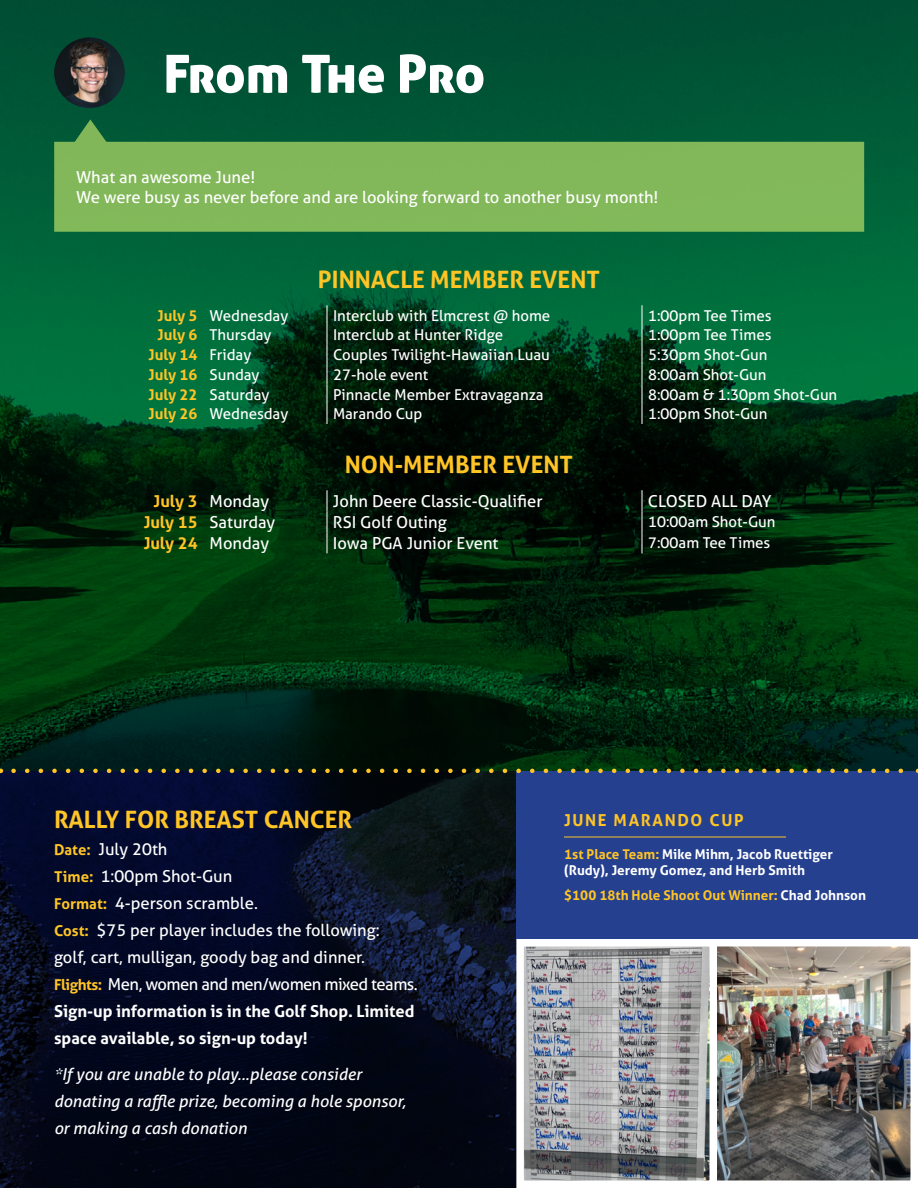
<style>
.page{position:relative;width:918px;height:1188px;background:#fff}
.page>*{position:absolute;margin:0;border:0;box-sizing:border-box;transform-origin:0 0}
.t1{font:52.5px "Aller Display";letter-spacing:-.02em;color:#fff}
.t2{font:700 24px "Aller";color:#ffc425}
.t3{font:16.5px/27px "Aller";color:#fff}
.t4{font:italic 16.5px/27px "Aller";color:#fff}
.t5{font:700 16.5px "Aller";letter-spacing:.1em;color:#ffc425}
.t6{font:15px "Aller";color:#fff}
.t7{font:700 15px "Aller";color:#ffc425}
.t8{font:700 13.5px/16.2px "Aller";color:#fff}
.t9{font:700 13.5px "Aller";color:#ffc425}
.s1{font-weight:700;color:#ffc425}
.s2{font-weight:400;color:#fff}
.s3{font-weight:700;font-size:15px;color:#ffc425}
.s4{font-weight:700}
.s5{color:#ffc425}
.s6{color:#fff}
</style>
<div class="page">
<img style="left:0;top:0;width:918px;height:771px">
<svg style="left:0;top:771px;width:516px;height:417px;background:#040a1f"></svg>
<img style="left:54px;top:37px;width:71px;height:71px;border-radius:35px">
<svg style="left:54px;top:119px;width:810px;height:113px;background:#67a452"></svg>
<svg style="left:327px;top:305px;width:1px;height:119px"></svg>
<svg style="left:642px;top:305px;width:1px;height:119px"></svg>
<svg style="left:327px;top:490px;width:1px;height:63px"></svg>
<svg style="left:642px;top:490px;width:1px;height:63px"></svg>
<div style="left:516px;top:771px;width:402px;height:168px;background:#25408f"></div>
<hr style="left:564px;top:837px;width:222px;height:1px;background:#ffc425">
<img style="left:525px;top:948px;width:384px;height:231px">
<div style="left:710px;top:939px;width:208px;height:249px;border:8px solid #fff"></div>
<div style="left:516px;top:939px;width:201px;height:249px;border:8px solid #fff"></div>
<svg style="left:14px;top:769px;width:897px;height:4px;background:#4c4d2f"></svg>
<h1 class="t1" style="left:163px;top:40px;width:323px">From The Pro</h1>
<p class="t3" style="left:76px;top:167px;width:584px;line-height:19.8px">What an awesome June!<br>We were busy as never before and are looking forward to another busy month!</p>
<h2 class="t2" style="left:318px;top:264px;width:284px">PINNACLE MEMBER EVENT</h2>
<p class="t6" style="left:158px;top:306px;width:132px"><span class="s1">July 5</span> Wednesday</p>
<p class="t6" style="left:333px;top:306px;width:219px">Interclub with Elmcrest @ home</p>
<p class="t6" style="left:648px;top:306px;width:125px">1:00pm Tee Times</p>
<p class="t6" style="left:158px;top:326px;width:115px"><span class="s1">July 6</span> Thursday</p>
<p class="t6" style="left:333px;top:326px;width:172px">Interclub at Hunter Ridge</p>
<p class="t6" style="left:648px;top:326px;width:125px">1:00pm Tee Times</p>
<p class="t7" style="left:149px;top:345px;width:104px">July 14 <span class="s2">Friday</span></p>
<p class="t6" style="left:333px;top:345px;width:218px">Couples Twilight-Hawaiian Luau</p>
<p class="t6" style="left:648px;top:345px;width:121px">5:30pm Shot-Gun</p>
<p class="t7" style="left:149px;top:365px;width:112px">July 16 <span class="s2">Sunday</span></p>
<p class="t6" style="left:333px;top:365px;width:97px">27-hole event</p>
<p class="t6" style="left:648px;top:365px;width:120px">8:00am Shot-Gun</p>
<p class="t6" style="left:149px;top:385px;width:122px"><span class="s1">July 22</span> Saturday</p>
<p class="t6" style="left:333px;top:385px;width:212px">Pinnacle Member Extravaganza</p>
<p class="t6" style="left:648px;top:385px;width:191px">8:00am &amp; 1:30pm Shot-Gun</p>
<p class="t6" style="left:149px;top:405px;width:141px"><span class="s1">July 26</span> Wednesday</p>
<p class="t6" style="left:333px;top:405px;width:91px">Marando Cup</p>
<p class="t6" style="left:648px;top:405px;width:121px">1:00pm Shot-Gun</p>
<h2 class="t2" style="left:345px;top:449px;width:230px">NON-MEMBER EVENT</h2>
<p class="t3" style="left:154px;top:487px;width:117px"><span class="s1">July 3</span> Monday</p>
<p class="t3" style="left:333px;top:487px;width:211px">John Deere Classic-Qualifier</p>
<p class="t3" style="left:648px;top:487px;width:125px">CLOSED ALL DAY</p>
<p class="t3" style="left:144px;top:508px;width:133px"><span class="s1">July 15</span> Saturday</p>
<p class="t3" style="left:333px;top:508px;width:115px">RSI Golf Outing</p>
<p class="t6" style="left:648px;top:512px;width:129px">10:00am Shot-Gun</p>
<p class="t5" style="left:144px;top:532px;width:127px">July 24 <span class="s2">Monday</span></p>
<p class="t3" style="left:333px;top:529px;width:167px">Iowa PGA Junior Event</p>
<p class="t6" style="left:648px;top:533px;width:124px">7:00am Tee Times</p>
<h2 class="t2" style="left:54px;top:804px;width:300px">RALLY FOR BREAST CANCER</h2>
<p class="t3" style="left:54px;top:836px;width:365px"><span class="s3">Date:</span> July 20th<br><span class="s3">Time:</span> 1:00pm Shot-Gun<br><span class="s3">Format:</span> 4-person scramble.<br><span class="s3">Cost:</span> $75 per player includes the following:<br>golf, cart, mulligan, goody bag and dinner.<br><span class="s3">Flights:</span> Men, women and men/women mixed teams.<br><span class="s4">Sign-up information is in the Golf Shop. Limited space available, so sign-up today!</span></p>
<p class="t4" style="left:54px;top:1060px;width:354px">*If you are unable to play…please consider donating a raffle prize, becoming a hole sponsor, or making a cash donation</p>
<p class="t5" style="left:564px;top:809px;width:181px">JUNE MARANDO CUP</p>
<p class="t8" style="left:564px;top:846px;width:270px"><span class="s5">1st Place Team:</span> Mike Mihm, Jacob Ruettiger (Rudy), Jeremy Gomez, and Herb Smith</p>
<p class="t9" style="left:564px;top:887px;width:303px">$100 18th Hole Shoot Out Winner: <span class="s6">Chad Johnson</span></p>
</div>
